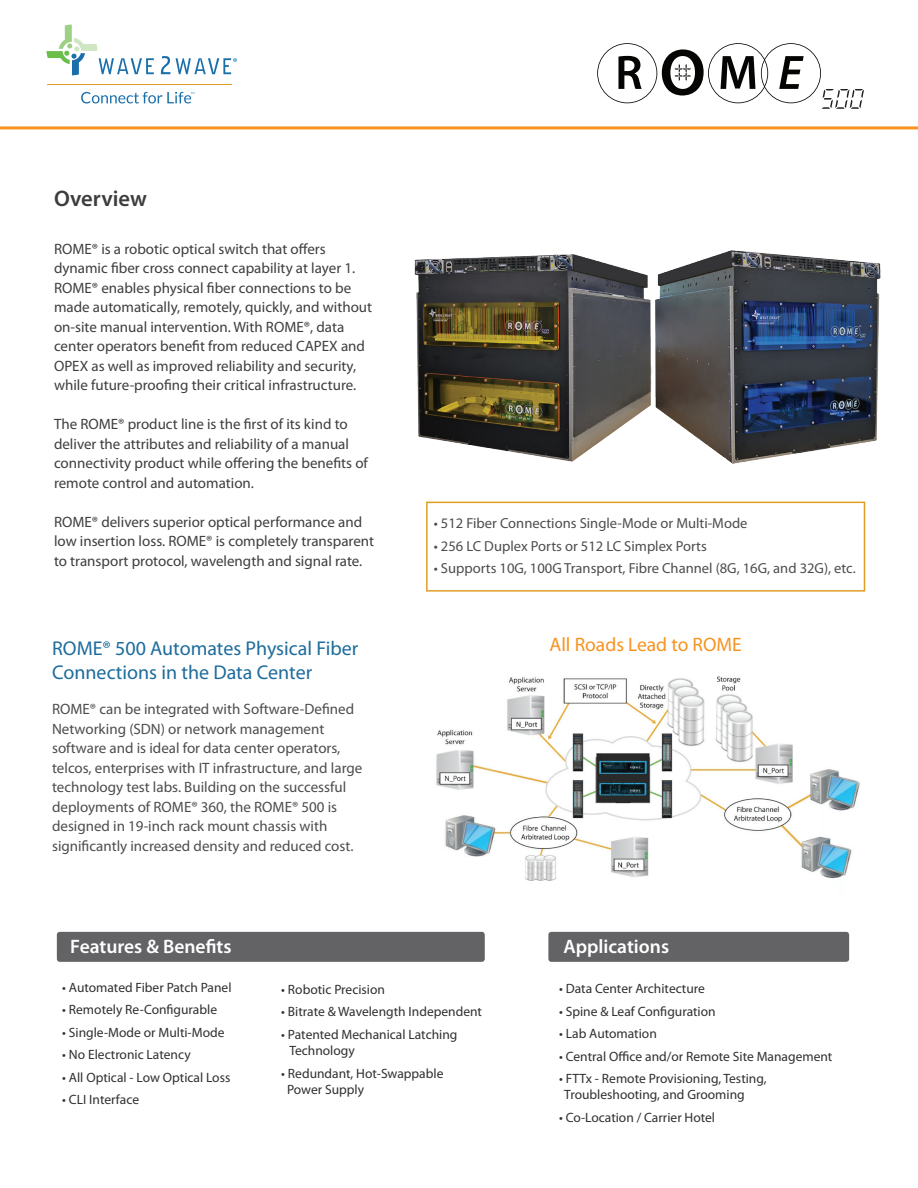
<style>
.page{position:relative;width:918px;height:1188px;background:#fff}
.page>*{position:absolute;margin:0;border:0;box-sizing:border-box;transform-origin:0 0}
.t1{font:600 22.5px "Myriad Pro";color:#3c3d3c}
.t2{font:19.95px/24px "Myriad Pro";color:#1e6c9d}
.t3{font:600 19.5px "Myriad Pro";color:#fff}
.t4{font:19.5px "Myriad Pro";color:#f79321}
.t5{font:15px/19.5px "Myriad Pro";color:#3e3e3f}
.t6{font:15px/19.5px "Myriad Pro";color:#4c4d4d}
.t7{font:14.55px "Myriad Pro";color:#4c4d4d}
.t8{font:13.5px/16.2px "Myriad Pro";color:#312f30}
</style>
<div class="page">
<hr style="left:0;top:126px;width:918px;height:3px;background:#f79321">
<svg style="left:81px;top:92px;width:114px;height:12px"></svg>
<svg style="left:47px;top:25px;width:107px;height:50px"></svg>
<svg style="left:161px;top:56px;width:9px;height:18px"></svg>
<hr style="left:47px;top:84px;width:184px;height:1px;background:#e29e24">
<svg style="left:176px;top:58px;width:61px;height:16px"></svg>
<svg style="left:597px;top:43px;width:267px;height:66px"></svg>
<img style="left:436px;top:676px;width:424px;height:205px">
<div style="left:426px;top:502px;width:439px;height:90px;border:2px solid #e29e24"></div>
<div style="left:57px;top:932px;width:428px;height:30px;background:#636366;border-radius:3px"></div>
<div style="left:548px;top:932px;width:301px;height:30px;background:#636366;border-radius:3px"></div>
<img style="left:414px;top:250px;width:467px;height:214px">
<h1 class="t1" style="left:54px;top:184px;width:94px">Overview</h1>
<p class="t5" style="left:54px;top:239px;width:320px">ROME® is a robotic optical switch that offers dynamic fiber cross connect capability at layer 1.<br>ROME® enables physical fiber connections to be made automatically, remotely, quickly, and without on-site manual intervention. With ROME®, data center operators benefit from reduced CAPEX and OPEX as well as improved reliability and security, while future-proofing their critical infrastructure.</p>
<p class="t5" style="left:54px;top:414px;width:315px">The ROME® product line is the first of its kind to deliver the attributes and reliability of a manual connectivity product while offering the benefits of remote control and automation.</p>
<p class="t5" style="left:54px;top:512px;width:322px">ROME® delivers superior optical performance and low insertion loss. ROME® is completely transparent to transport protocol, wavelength and signal rate.</p>
<p class="t7" style="left:434px;top:514px;width:315px">• 512 Fiber Connections Single-Mode or Multi-Mode</p>
<p class="t7" style="left:434px;top:537px;width:275px">• 256 LC Duplex Ports or 512 LC Simplex Ports</p>
<p class="t7" style="left:434px;top:560px;width:423px">• Supports 10G, 100G Transport, Fibre Channel (8G, 16G, and 32G), etc.</p>
<h2 class="t2" style="left:52px;top:636px;width:308px">ROME® 500 Automates Physical Fiber<br>Connections in the Data Center</h2>
<p class="t6" style="left:52px;top:699px;width:312px">ROME® can be integrated with Software-Defined Networking (SDN) or network management software and is ideal for data center operators, telcos, enterprises with IT infrastructure, and large technology test labs. Building on the successful deployments of ROME® 360, the ROME® 500 is designed in 19-inch rack mount chassis with significantly increased density and reduced cost.</p>
<h3 class="t3" style="left:70px;top:934px;width:163px">Features &amp; Benefits</h3>
<p class="t8" style="left:62px;top:979px;width:171px">• Automated Fiber Patch Panel</p>
<p class="t8" style="left:62px;top:1002px;width:156px">• Remotely Re-Configurable</p>
<p class="t8" style="left:62px;top:1024px;width:164px">• Single-Mode or Multi-Mode</p>
<p class="t8" style="left:62px;top:1047px;width:130px">• No Electronic Latency</p>
<p class="t8" style="left:62px;top:1069px;width:170px">• All Optical - Low Optical Loss</p>
<p class="t8" style="left:62px;top:1092px;width:78px">• CLI Interface</p>
<p class="t8" style="left:281px;top:981px;width:105px">• Robotic Precision</p>
<p class="t8" style="left:281px;top:1003px;width:202px">• Bitrate &amp; Wavelength Independent</p>
<p class="t8" style="left:289px;top:1026px;width:170px;text-indent:-8px">• Patented Mechanical Latching<br>Technology</p>
<p class="t8" style="left:287px;top:1065px;width:158px;text-indent:-6px">• Redundant, Hot-Swappable<br>Power Supply</p>
<h3 class="t4" style="left:549px;top:632px;width:194px">All Roads Lead to ROME</h3>
<h3 class="t3" style="left:563px;top:934px;width:107px">Applications</h3>
<p class="t8" style="left:559px;top:980px;width:147px">• Data Center Architecture</p>
<p class="t8" style="left:559px;top:1003px;width:158px">• Spine &amp; Leaf Configuration</p>
<p class="t8" style="left:559px;top:1025px;width:99px">• Lab Automation</p>
<p class="t8" style="left:559px;top:1048px;width:275px">• Central Office and/or Remote Site Management</p>
<p class="t8" style="left:564px;top:1070px;width:204px;text-indent:-5px">• FTTx - Remote Provisioning, Testing,<br>Troubleshooting, and Grooming</p>
<p class="t8" style="left:559px;top:1109px;width:158px">• Co-Location / Carrier Hotel</p>
</div>
